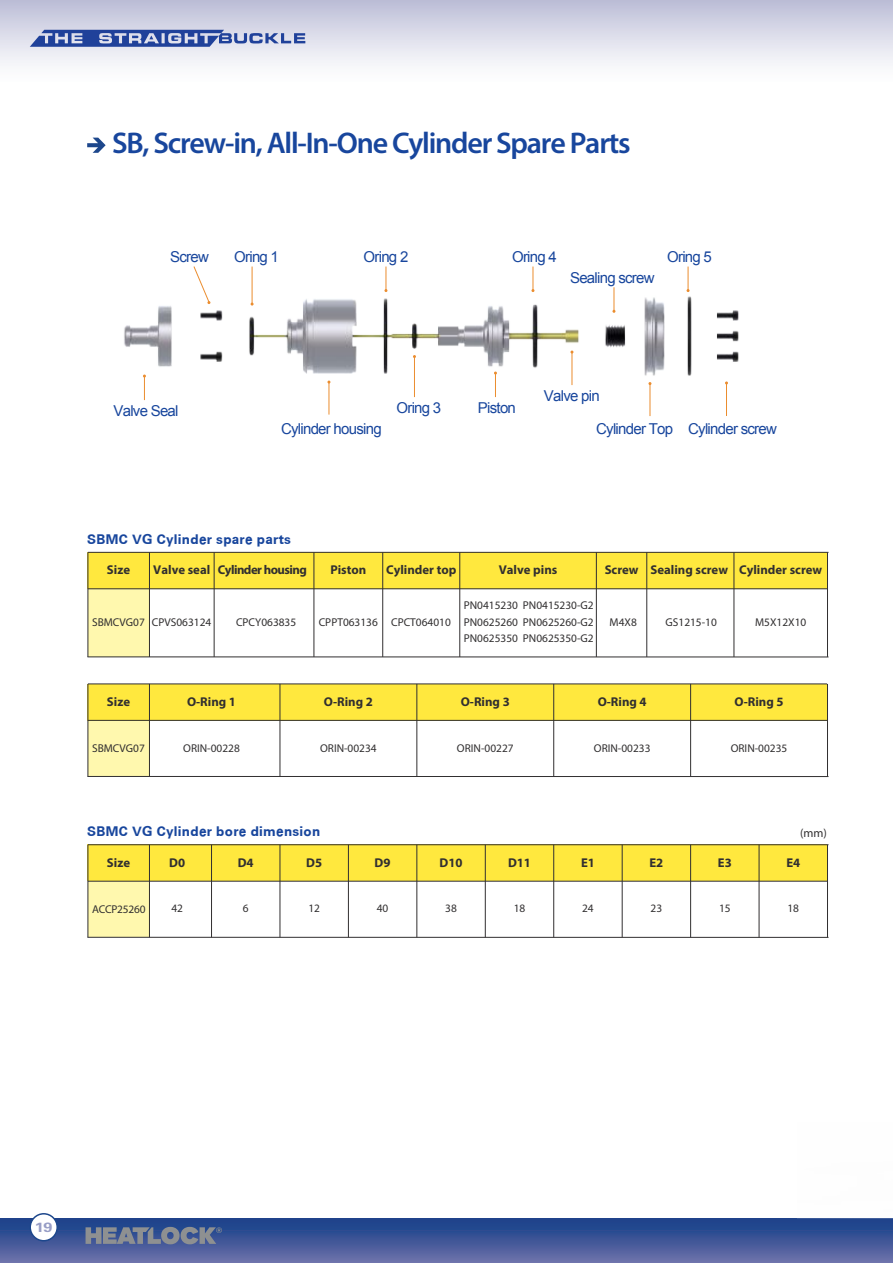
<style>
.page{position:relative;width:893px;height:1263px;background:#fff}
.page>*{position:absolute;margin:0;border:0;box-sizing:border-box;transform-origin:0 0}
.t1{font:600 30px "Myriad Pro";letter-spacing:-.04em;color:#18469d}
.t2{font:15px "Arial";letter-spacing:-.05em;color:#18469d}
.t3{font:700 13.5px "Univers CE";letter-spacing:.02em;color:#18469d}
.t4{font:13.5px "FZDHTK GBK1 0";color:#989ec6;scale:1.22 1}
.t5{font:700 12.75px "Myriad Pro";color:#312f30}
.t6{font:700 12.75px "Myriad Pro";letter-spacing:-.04em;color:#312f30}
.t7{font:12px "Myriad Pro";color:#312f30}
.t8{font:11.4px/16.6px "Myriad Pro";color:#312f30;text-align:justify}
.t9{font:11.4px "Myriad Pro";letter-spacing:-.02em;color:#312f30}
</style>
<div class="page">
<div style="left:0;top:0;width:893px;height:86px;background:linear-gradient(to bottom,#bebfd8,#fff)"></div>
<div style="left:0;top:1218px;width:893px;height:45px;background:linear-gradient(to bottom,#143d87,#6d71aa)"></div>
<div style="left:30px;top:1214px;width:27px;height:27px;background:#fff;border-radius:50%"></div>
<div style="left:29px;top:1213px;width:29px;height:28px;border:2px solid #1d478c;border-radius:50%"></div>
<svg style="left:86px;top:1227px;width:136px;height:17px"></svg>
<svg style="left:30px;top:30px;width:275px;height:17px"></svg>
<svg style="left:87px;top:138px;width:19px;height:15px"></svg>
<svg style="left:193px;top:266px;width:13px;height:28px"></svg>
<hr style="left:252px;top:267px;width:1px;height:36px;background:#eb8d2f">
<svg style="left:384px;top:267px;width:3px;height:25px"></svg>
<svg style="left:531px;top:267px;width:3px;height:25px"></svg>
<svg style="left:687px;top:267px;width:3px;height:25px"></svg>
<svg style="left:613px;top:287px;width:2px;height:7px"></svg>
<svg style="left:143px;top:379px;width:2px;height:21px"></svg>
<hr style="left:329px;top:383px;width:1px;height:32px;background:#eb8d2f">
<hr style="left:414px;top:357px;width:1px;height:40px;background:#eb8d2f">
<svg style="left:495px;top:379px;width:1px;height:18px"></svg>
<hr style="left:650px;top:384px;width:1px;height:32px;background:#eb8d2f">
<hr style="left:726px;top:383px;width:1px;height:33px;background:#eb8d2f">
<hr style="left:572px;top:353px;width:1px;height:32px;background:#eb8d2f">
<img style="left:124px;top:294px;width:615px;height:85px">
<div style="left:88px;top:589px;width:61px;height:67px;background:#fff8ae"></div>
<div style="left:88px;top:552px;width:739px;height:37px;background:#ffe83e"></div>
<hr style="left:88px;top:588px;width:739px;height:1px;background:#312f30">
<hr style="left:87px;top:656px;width:741px;height:1px;background:#312f30">
<hr style="left:88px;top:552px;width:1px;height:105px;background:#312f30">
<hr style="left:149px;top:552px;width:1px;height:105px;background:#312f30">
<hr style="left:214px;top:552px;width:1px;height:105px;background:#312f30">
<hr style="left:314px;top:552px;width:1px;height:105px;background:#312f30">
<hr style="left:382px;top:552px;width:1px;height:105px;background:#312f30">
<hr style="left:459px;top:552px;width:1px;height:105px;background:#312f30">
<hr style="left:596px;top:552px;width:1px;height:105px;background:#312f30">
<hr style="left:646px;top:552px;width:1px;height:105px;background:#312f30">
<hr style="left:734px;top:552px;width:1px;height:105px;background:#312f30">
<hr style="left:88px;top:552px;width:740px;height:1px;background:#312f30">
<div style="left:88px;top:882px;width:61px;height:55px;background:#fff8ae"></div>
<div style="left:88px;top:845px;width:739px;height:36px;background:#ffe83e"></div>
<hr style="left:88px;top:881px;width:739px;height:1px;background:#312f30">
<hr style="left:87px;top:937px;width:741px;height:1px;background:#312f30">
<hr style="left:88px;top:845px;width:1px;height:92px;background:#312f30">
<hr style="left:149px;top:845px;width:1px;height:92px;background:#312f30">
<hr style="left:211px;top:845px;width:1px;height:92px;background:#312f30">
<hr style="left:280px;top:845px;width:1px;height:92px;background:#312f30">
<hr style="left:348px;top:845px;width:1px;height:92px;background:#312f30">
<hr style="left:416px;top:845px;width:1px;height:92px;background:#312f30">
<hr style="left:485px;top:845px;width:1px;height:92px;background:#312f30">
<hr style="left:553px;top:845px;width:1px;height:92px;background:#312f30">
<hr style="left:759px;top:845px;width:1px;height:92px;background:#312f30">
<hr style="left:690px;top:845px;width:1px;height:92px;background:#312f30">
<hr style="left:622px;top:845px;width:1px;height:92px;background:#312f30">
<hr style="left:88px;top:844px;width:740px;height:1px;background:#312f30">
<div style="left:88px;top:721px;width:61px;height:55px;background:#fff8ae"></div>
<div style="left:88px;top:684px;width:739px;height:36px;background:#ffe83e"></div>
<hr style="left:88px;top:720px;width:739px;height:1px;background:#312f30">
<hr style="left:87px;top:776px;width:741px;height:1px;background:#312f30">
<hr style="left:88px;top:684px;width:1px;height:92px;background:#312f30">
<hr style="left:149px;top:684px;width:1px;height:92px;background:#312f30">
<hr style="left:280px;top:684px;width:1px;height:92px;background:#312f30">
<hr style="left:416px;top:684px;width:1px;height:92px;background:#312f30">
<hr style="left:553px;top:684px;width:1px;height:92px;background:#312f30">
<hr style="left:690px;top:684px;width:1px;height:92px;background:#312f30">
<hr style="left:88px;top:683px;width:739px;height:1px;background:#312f30">
<img style="left:797px;top:551px;width:96px;height:668px">
<h1 class="t1" style="left:112px;top:124px;width:520px">SB, Screw-in, All-In-One Cylinder Spare Parts</h1>
<h2 class="t2" style="left:170px;top:247px;width:40px">Screw</h2>
<h2 class="t2" style="left:234px;top:247px;width:46px">Oring 1</h2>
<h2 class="t2" style="left:364px;top:247px;width:46px">Oring 2</h2>
<h2 class="t2" style="left:512px;top:247px;width:46px">Oring 4</h2>
<h2 class="t2" style="left:667px;top:247px;width:46px">Oring 5</h2>
<h2 class="t2" style="left:570px;top:267px;width:86px">Sealing screw</h2>
<h2 class="t2" style="left:113px;top:401px;width:67px">Valve Seal</h2>
<h2 class="t2" style="left:281px;top:419px;width:102px">Cylinder housing</h2>
<h2 class="t2" style="left:396px;top:398px;width:46px">Oring 3</h2>
<h2 class="t2" style="left:478px;top:398px;width:40px">Piston</h2>
<h2 class="t2" style="left:544px;top:386px;width:57px">Valve pin</h2>
<h2 class="t2" style="left:596px;top:419px;width:182px">Cylinder Top Cylinder screw</h2>
<p class="t3" style="left:87px;top:531px;width:205px">SBMC VG Cylinder spare parts</p>
<p class="t5" style="left:107px;top:562px;width:25px">Size</p>
<p class="t6" style="left:153px;top:562px;width:155px">Valve seal Cylinder housing</p>
<p class="t5" style="left:330px;top:562px;width:37px">Piston</p>
<p class="t5" style="left:386px;top:562px;width:72px">Cylinder top</p>
<p class="t5" style="left:499px;top:562px;width:60px">Valve pins</p>
<p class="t5" style="left:605px;top:562px;width:219px">Screw Sealing screw Cylinder screw</p>
<p class="t8" style="left:464px;top:597px;width:131px">PN0415230 PN0415230-G2<br>PN0625260 PN0625260-G2<br>PN0625350 PN0625350-G2</p>
<p class="t8" style="left:92px;top:614px;width:121px">SBMCVG07 CPVS063124</p>
<p class="t8" style="left:236px;top:614px;width:62px">CPCY063835</p>
<p class="t8" style="left:319px;top:614px;width:134px">CPPT063136 CPCT064010</p>
<p class="t8" style="left:610px;top:614px;width:29px">M4X8</p>
<p class="t8" style="left:666px;top:614px;width:53px">GS1215-10</p>
<p class="t8" style="left:755px;top:614px;width:53px">M5X12X10</p>
<p class="t5" style="left:107px;top:693px;width:25px">Size</p>
<p class="t5" style="left:187px;top:693px;width:50px">O-Ring 1</p>
<p class="t5" style="left:324px;top:693px;width:50px">O-Ring 2</p>
<p class="t5" style="left:461px;top:693px;width:50px">O-Ring 3</p>
<p class="t5" style="left:598px;top:693px;width:50px">O-Ring 4</p>
<p class="t5" style="left:735px;top:693px;width:50px">O-Ring 5</p>
<p class="t8" style="left:92px;top:739px;width:54px">SBMCVG07</p>
<p class="t8" style="left:183px;top:739px;width:58px">ORIN-00228</p>
<p class="t8" style="left:320px;top:739px;width:58px">ORIN-00234</p>
<p class="t8" style="left:457px;top:739px;width:58px">ORIN-00227</p>
<p class="t8" style="left:594px;top:739px;width:58px">ORIN-00233</p>
<p class="t8" style="left:731px;top:739px;width:58px">ORIN-00235</p>
<p class="t3" style="left:87px;top:824px;width:235px">SBMC VG Cylinder bore dimension</p>
<p class="t7" style="left:800px;top:825px;width:28px">(mm)</p>
<p class="t5" style="left:107px;top:854px;width:25px">Size</p>
<p class="t5" style="left:169px;top:854px;width:17px">D0</p>
<p class="t5" style="left:238px;top:854px;width:17px">D4</p>
<p class="t5" style="left:306px;top:854px;width:17px">D5</p>
<p class="t5" style="left:375px;top:854px;width:17px">D9</p>
<p class="t5" style="left:440px;top:854px;width:25px">D10</p>
<p class="t5" style="left:508px;top:854px;width:25px">D11</p>
<p class="t5" style="left:581px;top:854px;width:15px">E1</p>
<p class="t5" style="left:649px;top:854px;width:15px">E2</p>
<p class="t5" style="left:718px;top:854px;width:15px">E3</p>
<p class="t5" style="left:786px;top:854px;width:15px">E4</p>
<p class="t9" style="left:92px;top:902px;width:55px">ACCP25260</p>
<p class="t8" style="left:171px;top:900px;width:13px">42</p>
<p class="t8" style="left:243px;top:900px;width:7px">6</p>
<p class="t8" style="left:308px;top:900px;width:13px">12</p>
<p class="t8" style="left:377px;top:900px;width:13px">40</p>
<p class="t8" style="left:445px;top:900px;width:13px">38</p>
<p class="t8" style="left:514px;top:900px;width:13px">18</p>
<p class="t8" style="left:582px;top:900px;width:13px">24</p>
<p class="t8" style="left:651px;top:900px;width:13px">23</p>
<p class="t8" style="left:719px;top:900px;width:13px">15</p>
<p class="t8" style="left:787px;top:900px;width:13px">18</p>
<p class="t4" style="left:35px;top:1220px;width:16px">19</p>
</div>
